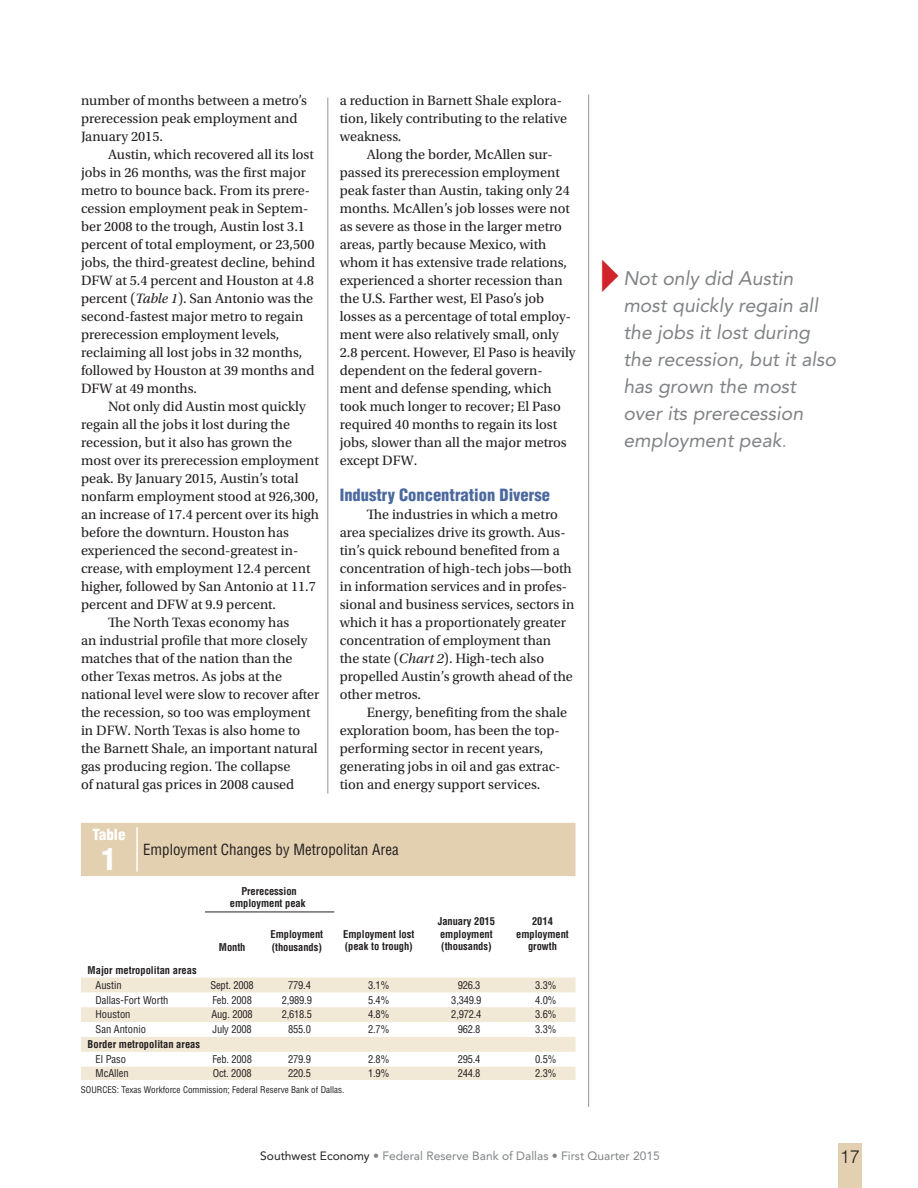
<style>
.page{position:relative;width:918px;height:1188px;background:#fff}
.page>*{position:absolute;margin:0;border:0;box-sizing:border-box;transform-origin:0 0}
.Chart{font:900 condensed 30px "Helvetica LT Std";color:#fff}
.Pullquote{font:italic 19.5px/27px "Avenir LT Std";color:#808285}
.t1{font:300 18px "Helvetica LT Std";color:#231f20}
.ArticleSubhead{font:900 condensed 16.5px "Helvetica LT Std";color:#4b699e}
.ChartTitle{font:condensed 15px "Helvetica LT Std";color:#231f20}
.Chart_word{font:900 condensed 15px "Helvetica LT Std";color:#fff}
.ArticleIndent-10{font:14.25px/18px "Utopia Std";color:#231f20}
.t2{font:12px "Avenir LT Std";color:#808285}
.TableCenter{font:condensed 10.5px "Helvetica LT Std";letter-spacing:-.02em;color:#231f20}
.TableHeadcenter{font:700 condensed 10.5px/12.6px "Helvetica LT Std";letter-spacing:-.005em;color:#231f20;text-align:center}
.TableLeftreg{font:condensed 10.5px "Helvetica LT Std";color:#231f20}
.TableLeftreg-2{font:700 condensed 10.5px "Helvetica LT Std";color:#231f20}
.Source{font:condensed 9px "Helvetica LT Std";color:#231f20}
.s1{font-style:italic}
.s2{color:#9aa5c7}
.s3{color:#231f20}
</style>
<div class="page">
<div style="left:838px;top:1144px;width:24px;height:44px;background:#e3d0b0"></div>
<hr style="left:327px;top:98px;width:1px;height:696px;background:#939598">
<hr style="left:588px;top:94px;width:1px;height:1013px;background:#939598">
<div style="left:81px;top:823px;width:495px;height:53px;background:#e3d0b0"></div>
<svg style="left:81px;top:978px;width:495px;height:102px;fill:#f1e8d6"></svg>
<hr style="left:136px;top:827px;width:2px;height:45px;background:#fff">
<hr style="left:205px;top:912px;width:54px;height:1px;background:#231f20">
<hr style="left:259px;top:912px;width:75px;height:1px;background:#231f20">
<p class="ArticleIndent-10" style="left:81px;top:92px;width:228px">number of months between a metro’s prerecession peak employment and<br>January 2015.</p>
<p class="ArticleIndent-10" style="left:81px;top:146px;width:236px;text-indent:27px">Austin, which recovered all its lost jobs in 26 months, was the first major metro to bounce back. From its prere&shy;cession employment peak in Septem&shy;ber 2008 to the trough, Austin lost 3.1 percent of total employment, or 23,500 jobs, the third-greatest decline, behind DFW at 5.4 percent and Houston at 4.8 percent (<span class="s1">Table 1</span>). San Antonio was the second-fastest major metro to regain prerecession employment levels, reclaiming all lost jobs in 32 months, followed by Houston at 39 months and DFW at 49 months.</p>
<p class="ArticleIndent-10" style="left:81px;top:398px;width:239px;text-indent:27px">Not only did Austin most quickly regain all the jobs it lost during the recession, but it also has grown the most over its prerecession employment peak. By January 2015, Austin’s total nonfarm employment stood at 926,300, an increase of 17.4 percent over its high before the downturn. Houston has experienced the second-greatest in&shy;crease, with employment 12.4 percent higher, followed by San Antonio at 11.7 percent and DFW at 9.9 percent.</p>
<p class="ArticleIndent-10" style="left:81px;top:614px;width:240px;text-indent:27px">The North Texas economy has<br>an industrial profile that more closely matches that of the nation than the other Texas metros. As jobs at the national level were slow to recover after the recession, so too was employment in DFW. North Texas is also home to the Barnett Shale, an important natural gas producing region. The collapse<br>of natural gas prices in 2008 caused</p>
<p class="ArticleIndent-10" style="left:340px;top:92px;width:229px">a reduction in Barnett Shale explora&shy;tion, likely contributing to the relative weakness.</p>
<p class="ArticleIndent-10" style="left:340px;top:146px;width:237px;text-indent:27px">Along the border, McAllen sur&shy;passed its prerecession employment peak faster than Austin, taking only 24 months. McAllen’s job losses were not as severe as those in the larger metro areas, partly because Mexico, with whom it has extensive trade relations, experienced a shorter recession than the U.S. Farther west, El Paso’s job losses as a percentage of total employ&shy;ment were also relatively small, only 2.8 percent. However, El Paso is heavily dependent on the federal govern&shy;ment and defense spending, which took much longer to recover; El Paso required 40 months to regain its lost jobs, slower than all the major metros except DFW.</p>
<p class="ArticleSubhead" style="left:340px;top:484px;width:212px">Industry Concentration Diverse</p>
<p class="ArticleIndent-10" style="left:340px;top:506px;width:236px;text-indent:27px">The industries in which a metro area specializes drive its growth. Aus&shy;tin’s quick rebound benefited from a concentration of high-tech jobs—both in information services and in profes&shy;sional and business services, sectors in which it has a proportionately greater concentration of employment than the state (<span class="s1">Chart 2</span>). High-tech also propelled Austin’s growth ahead of the other metros.</p>
<p class="ArticleIndent-10" style="left:340px;top:704px;width:229px;text-indent:27px">Energy, benefiting from the shale exploration boom, has been the top&shy;performing sector in recent years, generating jobs in oil and gas extrac&shy;tion and energy support services.</p>
<p class="Chart_word" style="left:92px;top:825px;width:35px">Table</p>
<p class="Chart" style="left:101px;top:840px;width:16px">1</p>
<p class="ChartTitle" style="left:143px;top:840px;width:257px">Employment Changes by Metropolitan Area</p>
<p class="TableHeadcenter" style="left:230px;top:884px;width:77px">Prerecession employment peak</p>
<p class="TableHeadcenter" style="left:219px;top:940px;width:28px">Month</p>
<p class="TableHeadcenter" style="left:271px;top:928px;width:54px;text-align:left">Employment (thousands)</p>
<p class="TableHeadcenter" style="left:343px;top:928px;width:72px">Employment lost</p>
<p class="TableHeadcenter" style="left:345px;top:940px;width:69px">(peak to trough)</p>
<p class="TableHeadcenter" style="left:438px;top:915px;width:59px">January 2015</p>
<p class="TableHeadcenter" style="left:440px;top:928px;width:54px;text-align:left">employment (thousands)</p>
<p class="TableHeadcenter" style="left:516px;top:915px;width:54px">2014 employment growth</p>
<p class="TableLeftreg-2" style="left:88px;top:963px;width:111px">Major metropolitan areas</p>
<p class="TableLeftreg" style="left:96px;top:978px;width:28px">Austin</p>
<p class="TableCenter" style="left:211px;top:978px;width:45px">Sept. 2008</p>
<p class="TableCenter" style="left:288px;top:978px;width:24px">779.4</p>
<p class="TableCenter" style="left:368px;top:978px;width:23px">3.1%</p>
<p class="TableCenter" style="left:458px;top:978px;width:24px">926.3</p>
<p class="TableCenter" style="left:535px;top:978px;width:23px">3.3%</p>
<p class="TableLeftreg" style="left:96px;top:993px;width:74px">Dallas-Fort Worth</p>
<p class="TableCenter" style="left:213px;top:993px;width:41px">Feb. 2008</p>
<p class="TableCenter" style="left:282px;top:993px;width:32px">2,989.9</p>
<p class="TableCenter" style="left:368px;top:993px;width:23px">5.4%</p>
<p class="TableCenter" style="left:451px;top:993px;width:32px">3,349.9</p>
<p class="TableCenter" style="left:535px;top:993px;width:23px">4.0%</p>
<p class="TableLeftreg" style="left:96px;top:1008px;width:36px">Houston</p>
<p class="TableCenter" style="left:212px;top:1008px;width:43px">Aug. 2008</p>
<p class="TableCenter" style="left:282px;top:1008px;width:32px">2,618.5</p>
<p class="TableCenter" style="left:368px;top:1008px;width:23px">4.8%</p>
<p class="TableCenter" style="left:451px;top:1008px;width:32px">2,972.4</p>
<p class="TableCenter" style="left:535px;top:1008px;width:23px">3.6%</p>
<p class="TableLeftreg" style="left:96px;top:1023px;width:52px">San Antonio</p>
<p class="TableCenter" style="left:213px;top:1023px;width:41px">July 2008</p>
<p class="TableCenter" style="left:288px;top:1023px;width:24px">855.0</p>
<p class="TableCenter" style="left:368px;top:1023px;width:23px">2.7%</p>
<p class="TableCenter" style="left:458px;top:1023px;width:24px">962.8</p>
<p class="TableCenter" style="left:535px;top:1023px;width:23px">3.3%</p>
<p class="TableLeftreg-2" style="left:88px;top:1038px;width:114px">Border metropolitan areas</p>
<p class="TableLeftreg" style="left:96px;top:1053px;width:32px">El Paso</p>
<p class="TableCenter" style="left:213px;top:1053px;width:41px">Feb. 2008</p>
<p class="TableCenter" style="left:288px;top:1053px;width:24px">279.9</p>
<p class="TableCenter" style="left:368px;top:1053px;width:23px">2.8%</p>
<p class="TableCenter" style="left:458px;top:1053px;width:24px">295.4</p>
<p class="TableCenter" style="left:535px;top:1053px;width:23px">0.5%</p>
<p class="TableLeftreg" style="left:96px;top:1067px;width:35px">McAllen</p>
<p class="TableCenter" style="left:213px;top:1067px;width:40px">Oct. 2008</p>
<p class="TableCenter" style="left:288px;top:1067px;width:24px">220.5</p>
<p class="TableCenter" style="left:368px;top:1067px;width:23px">1.9%</p>
<p class="TableCenter" style="left:458px;top:1067px;width:24px">244.8</p>
<p class="TableCenter" style="left:535px;top:1067px;width:23px">2.3%</p>
<p class="Source" style="left:81px;top:1084px;width:265px">SOURCES: Texas Workforce Commission; Federal Reserve Bank of Dallas.</p>
<p class="Pullquote" style="left:623px;top:266px;width:214px">Not only did Austin most quickly regain all the jobs it lost during the recession, but it also has grown the most over its prerecession employment peak<span class="s2">.</span></p>
<p class="t2" style="left:260px;top:1149px;width:401px"><span class="s3">Southwest Economy</span> • Federal Reserve Bank of Dallas • First Quarter 2015</p>
<p class="t1" style="left:840px;top:1146px;width:22px">17</p>
</div>
